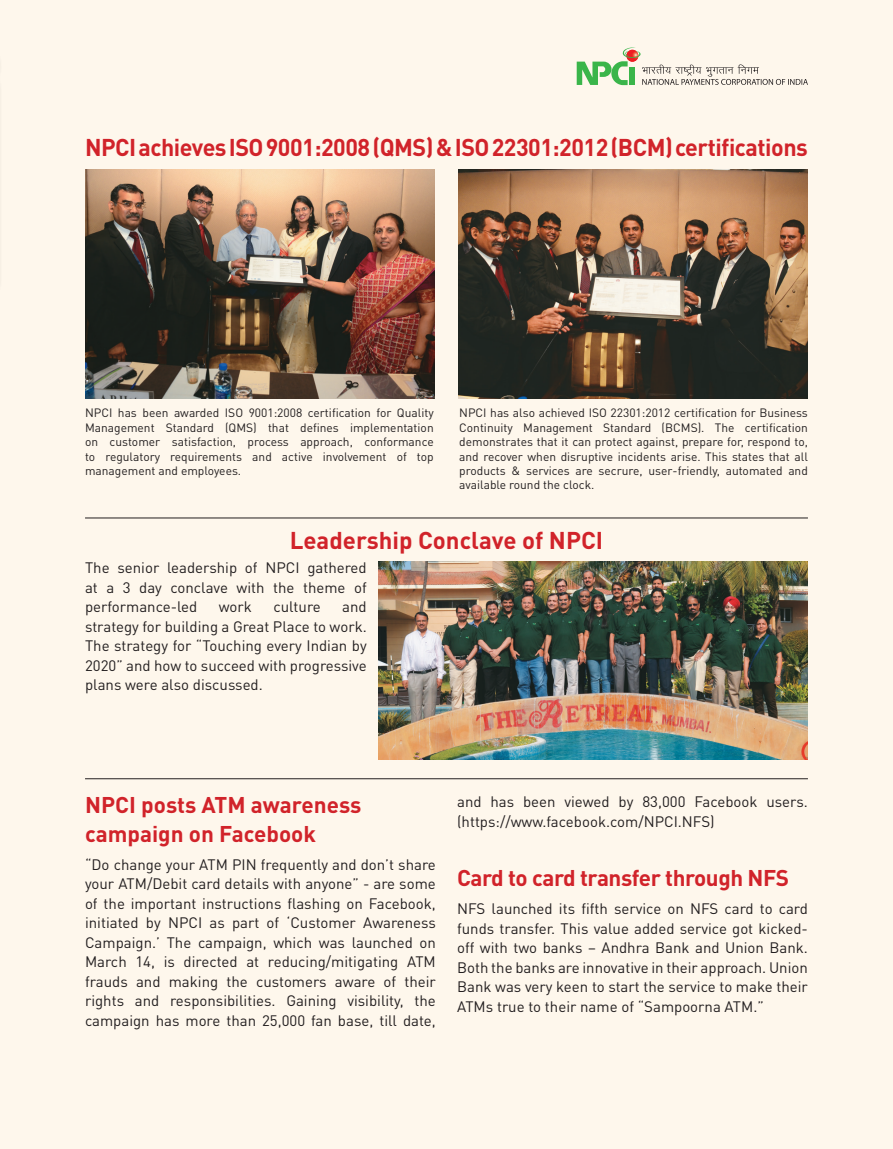
<style>
.page{position:relative;width:893px;height:1149px;background:#fff}
.page>*{position:absolute;margin:0;border:0;box-sizing:border-box;transform-origin:0 0}
.t1{font:700 24px "DINOT";letter-spacing:-.02em;color:#d1232a}
.t2{font:700 24px "DINOT";color:#d1232a}
.t3{font:700 22.5px/28.5px "DINOT";letter-spacing:-.01em;color:#d1232a}
.t4{font:15px/19.5px "DINOT";color:#231f20;text-align:justify}
.t5{font:12px/14.4px "DINOT";color:#231f20;text-align:justify}
</style>
<div class="page">
<div style="left:0;top:0;width:893px;height:1148px;background:#fef7ec"></div>
<svg style="left:577px;top:47px;width:231px;height:38px"></svg>
<hr style="left:85px;top:517px;width:723px;height:1px;background:#231f20">
<hr style="left:85px;top:778px;width:723px;height:1px;background:#231f20">
<img style="left:85px;top:170px;width:350px;height:228px">
<img style="left:458px;top:170px;width:350px;height:228px">
<img style="left:378px;top:561px;width:430px;height:198px">
<p class="t1" style="left:85px;top:131px;width:724px">NPCI achieves ISO 9001:2008 (QMS) &amp; ISO 22301:2012 (BCM) certifications</p>
<p class="t5" style="left:85px;top:405px;width:350px">NPCI has been awarded ISO 9001:2008 certification for Quality Management Standard (QMS) that defines implementation on customer satisfaction, process approach, conformance to regulatory requirements and active involvement of top management and employees.</p>
<p class="t5" style="left:459px;top:405px;width:350px">NPCI has also achieved ISO 22301:2012 certification for Business Continuity Management Standard (BCMS). The certification demonstrates that it can protect against, prepare for, respond to, and recover when disruptive incidents arise. This states that all products &amp; services are secrure, user-friendly, automated and available round the clock.</p>
<p class="t2" style="left:290px;top:523px;width:315px">Leadership Conclave of NPCI</p>
<p class="t4" style="left:85px;top:557px;width:283px">The senior leadership of NPCI gathered at a 3 day conclave with the theme of performance-led</p>
<p class="t4" style="left:85px;top:596px;width:283px;text-indent:257px">and strategy for building a Great Place to work.<br>The strategy for “Touching every Indian by 2020” and how to succeed with progressive plans were also discussed.</p>
<p class="t4" style="left:219px;top:596px;width:35px">work</p>
<p class="t4" style="left:273px;top:596px;width:49px">culture</p>
<p class="t3" style="left:85px;top:789px;width:278px">NPCI posts ATM awareness campaign on Facebook</p>
<p class="t4" style="left:85px;top:853px;width:352px">“Do change your ATM PIN frequently and don’t share your ATM/Debit card details with anyone” - are some of the important instructions flashing on Facebook, initiated by NPCI as part of ‘Customer Awareness Campaign.’ The campaign, which was launched on March 14, is directed at reducing/mitigating ATM frauds and making the customers aware of their rights and responsibilities. Gaining visibility, the campaign has more than 25,000 fan base, till date,</p>
<p class="t4" style="left:457px;top:791px;width:352px">and has been viewed by 83,000 Facebook users. (https://www.facebook.com/NPCI.NFS)</p>
<p class="t3" style="left:457px;top:862px;width:333px">Card to card transfer through NFS</p>
<p class="t4" style="left:457px;top:898px;width:352px">NFS launched its fifth service on NFS card to card funds transfer. This value added service got kicked&shy;off with two banks – Andhra Bank and Union Bank.<br>Both the banks are innovative in their approach. Union Bank was very keen to start the service to make their ATMs true to their name of “Sampoorna ATM.”</p>
</div>
